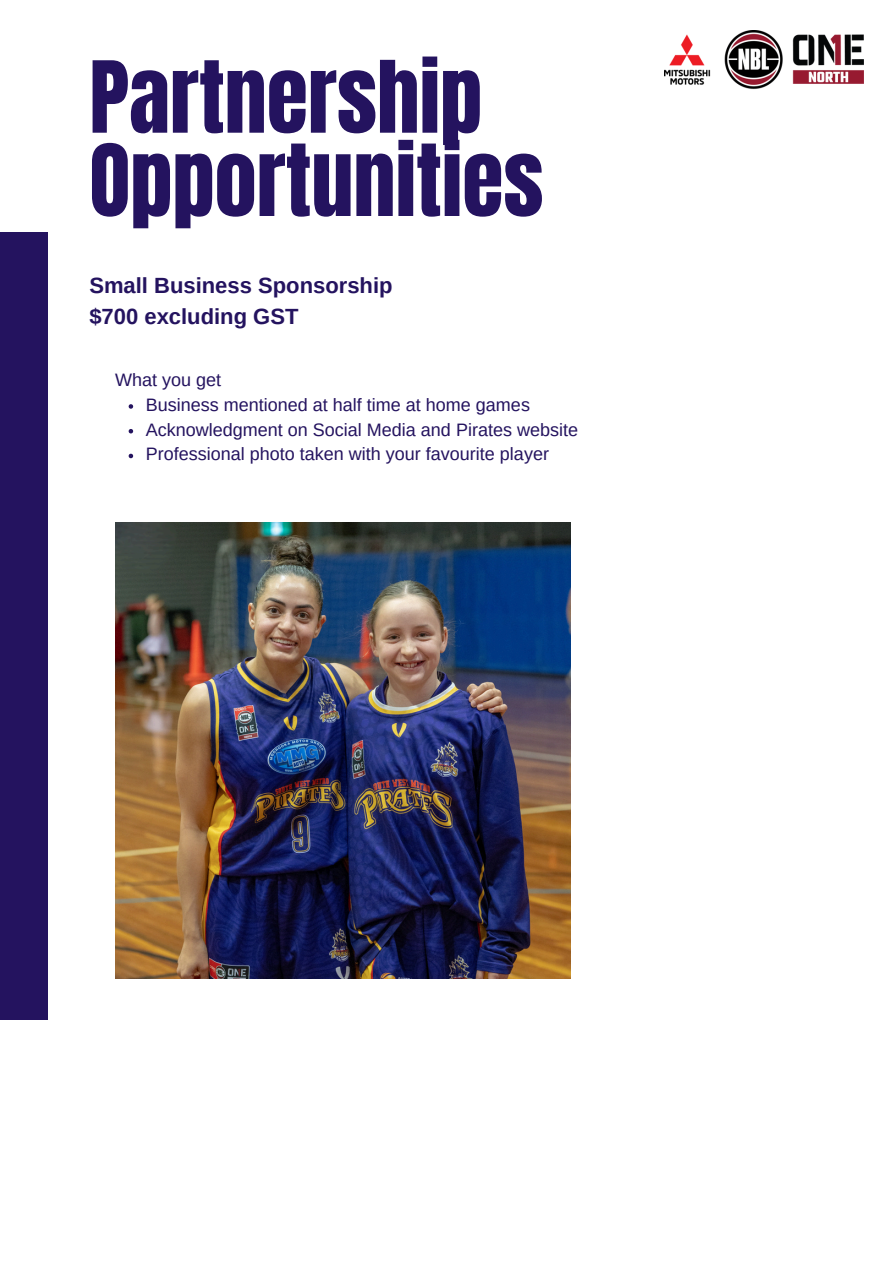
<style>
.page{position:relative;width:894px;height:1264px;background:#fff}
.page>*{position:absolute;margin:0;border:0;box-sizing:border-box;transform-origin:0 0}
.t1{font:84.3px/83.2px "Anton";color:#24135f}
.t2{font:700 22.05px/30.2px "Arimo";color:#24135f}
.t3{font:18px "Arimo";color:#24135f}
</style>
<div class="page">
<div style="left:0;top:232px;width:48px;height:787px;background:#24135f"></div>
<img style="left:664px;top:31px;width:198px;height:58px">
<img style="left:115px;top:522px;width:455px;height:456px">
<svg style="left:129px;top:404px;width:4px;height:5px"></svg>
<svg style="left:129px;top:429px;width:4px;height:4px"></svg>
<svg style="left:129px;top:454px;width:4px;height:4px"></svg>
<p class="t1" style="left:89px;top:57px;width:455px">Partnership<br>Opportunities</p>
<h2 class="t2" style="left:89px;top:271px;width:304px">Small Business Sponsorship $700 excluding GST</h2>
<p class="t3" style="left:115px;top:370px;width:107px">What you get</p>
<p class="t3" style="left:146px;top:394px;width:385px">Business mentioned at half time at home games</p>
<p class="t3" style="left:146px;top:419px;width:433px">Acknowledgment on Social Media and Pirates website</p>
<p class="t3" style="left:146px;top:444px;width:404px">Professional photo taken with your favourite player</p>
</div>
